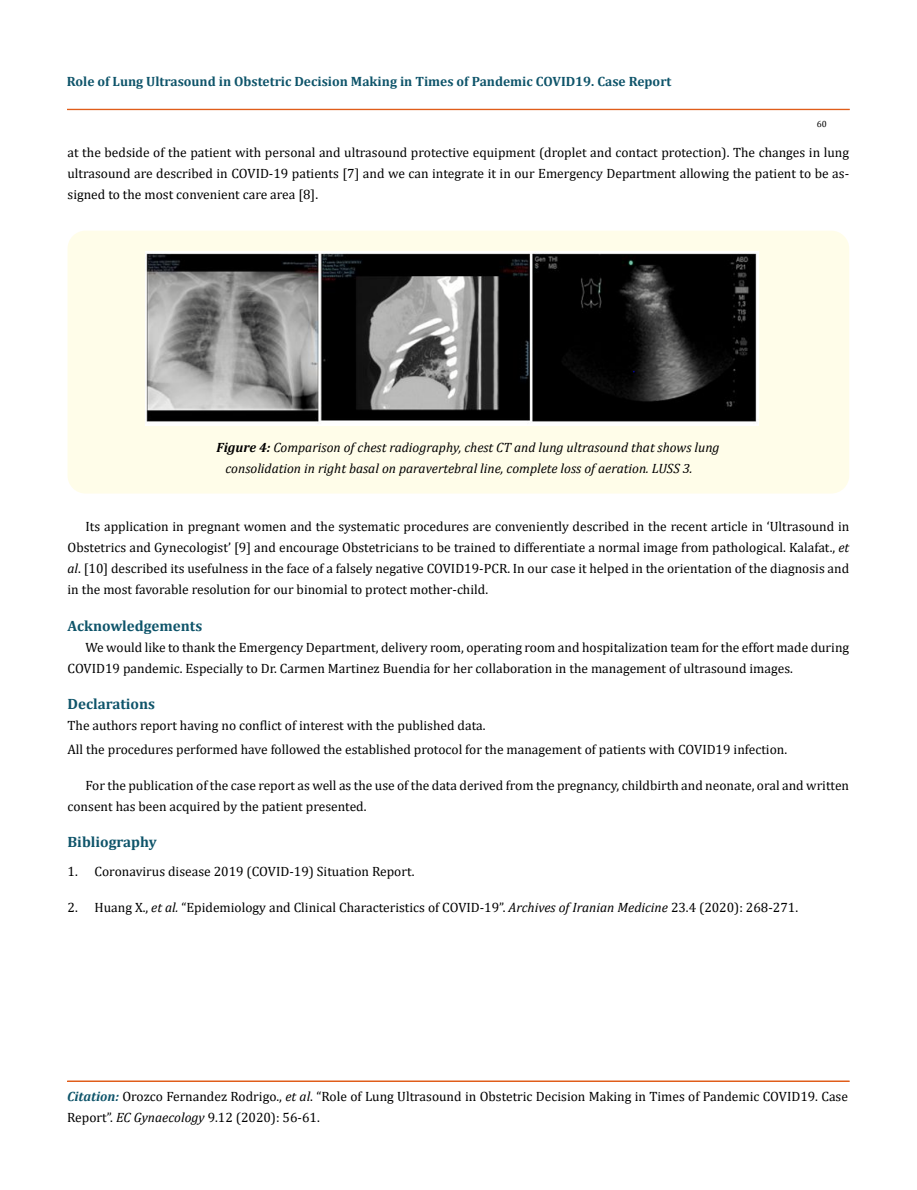
<style>
.page{position:relative;width:917px;height:1190px;background:#fff}
.page>*{position:absolute;margin:0;border:0;box-sizing:border-box;transform-origin:0 0}
.t1{font:700 15px "Cambria";color:#0e546a}
.t2{font:13.5px/21px "Cambria";color:#000}
.t3{font:italic 13.5px/21px "Cambria";color:#000}
.t4{font:700 13.5px "Cambria";color:#0e546a}
.t5{font:9px "Cambria";color:#000}
.s1{font-weight:700}
.s2{font-style:italic}
.s3{font-weight:700;font-style:italic;color:#0e546a}
</style>
<div class="page">
<div style="left:67px;top:109px;width:782px;height:1px;border:1px solid #e05d1a"></div>
<div style="left:67px;top:1081px;width:782px;height:1px;border:1px solid #e05d1a"></div>
<div style="left:68px;top:231px;width:781px;height:262px;background:#fffde9;border-radius:18px"></div>
<img style="left:145px;top:251px;width:613px;height:174px">
<p class="t4" style="left:67px;top:72px;width:606px">Role of Lung Ultrasound in Obstetric Decision Making in Times of Pandemic COVID19. Case Report</p>
<p class="t5" style="left:816px;top:118px;width:11px">60</p>
<p class="t2" style="left:68px;top:142px;width:783px;text-align:justify">at the bedside of the patient with personal and ultrasound protective equipment (droplet and contact protection). The changes in lung ultrasound are described in COVID-19 patients [7] and we can integrate it in our Emergency Department allowing the patient to be as&shy;signed to the most convenient care area [8].</p>
<p class="t3" style="left:225px;top:437px;width:495px;text-indent:-9px"><span class="s1">Figure 4:</span> Comparison of chest radiography, chest CT and lung ultrasound that shows lung consolidation in right basal on paravertebral line, complete loss of aeration. LUSS 3.</p>
<p class="t2" style="left:68px;top:516px;width:783px;text-align:justify;text-indent:18px">Its application in pregnant women and the systematic procedures are conveniently described in the recent article in ‘Ultrasound in Obstetrics and Gynecologist’ [9] and encourage Obstetricians to be trained to differentiate a normal image from pathological. Kalafat., <span class="s2">et al</span>. [10] described its usefulness in the face of a falsely negative COVID19-PCR. In our case it helped in the orientation of the diagnosis and in the most favorable resolution for our binomial to protect mother-child.</p>
<p class="t1" style="left:68px;top:615px;width:136px">Acknowledgements</p>
<p class="t2" style="left:68px;top:636px;width:783px;text-indent:18px">We would like to thank the Emergency Department, delivery room, operating room and hospitalization team for the effort made during<br>COVID19 pandemic. Especially to Dr. Carmen Martinez Buendia for her collaboration in the management of ultrasound images.</p>
<p class="t1" style="left:68px;top:693px;width:89px">Declarations</p>
<p class="t2" style="left:68px;top:713px;width:721px;line-height:24px">The authors report having no conflict of interest with the published data.<br>All the procedures performed have followed the established protocol for the management of patients with COVID19 infection.</p>
<p class="t2" style="left:68px;top:775px;width:783px;text-indent:18px">For the publication of the case report as well as the use of the data derived from the pregnancy, childbirth and neonate, oral and written consent has been acquired by the patient presented.</p>
<p class="t1" style="left:68px;top:831px;width:91px">Bibliography</p>
<p class="t2" style="left:68px;top:860px;width:348px">1. Coronavirus disease 2019 (COVID-19) Situation Report.</p>
<p class="t2" style="left:68px;top:896px;width:732px">2. Huang X., <span class="s2">et al.</span> “Epidemiology and Clinical Characteristics of COVID-19”. <span class="s2">Archives of Iranian Medicine</span> 23.4 (2020): 268-271.</p>
<p class="t2" style="left:67px;top:1086px;width:782px"><span class="s3">Citation:</span> Orozco Fernandez Rodrigo., <span class="s2">et al</span>. “Role of Lung Ultrasound in Obstetric Decision Making in Times of Pandemic COVID19. Case<br>Report”. <span class="s2">EC Gynaecology</span> 9.12 (2020): 56-61.</p>
</div>
